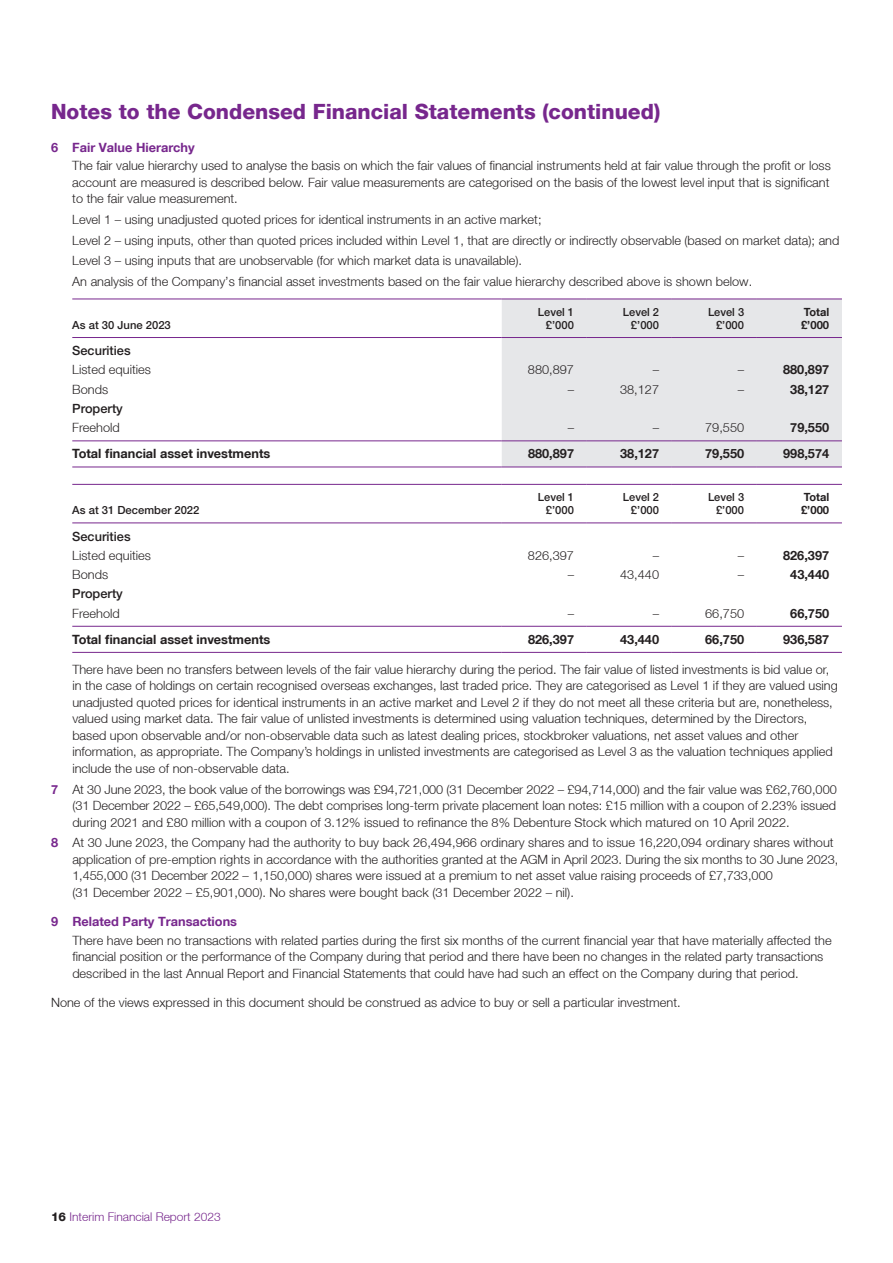
<style>
.page{position:relative;width:893px;height:1263px;background:#fff}
.page>*{position:absolute;margin:0;border:0;box-sizing:border-box;transform-origin:0 0}
.t1{font:800 21px "Helvetica Neue LT";color:#77278d}
.t2{font:300 12.75px/16.5px "Helvetica Neue LT";color:#231f20}
.t3{font:700 12.75px "Helvetica Neue LT";color:#231f20}
.t4{font:700 12.75px "Helvetica Neue LT";color:#77278d}
.t5{font:500 12.75px "Helvetica Neue LT Std";color:#231f20}
.t6{font:300 12px "Helvetica Neue LT";color:#77278d}
.t7{font:500 11.25px/13.5px "Helvetica Neue LT Std";color:#231f20;text-align:right}
.t8{font:700 11.25px/13.5px "Helvetica Neue LT";color:#231f20}
.s1{font-weight:700;color:#77278d}
.s2{font-weight:800;color:#231f20}
</style>
<div class="page">
<div style="left:502px;top:300px;width:340px;height:167px;background:#e6e7e9"></div>
<hr style="left:502px;top:299px;width:85px;height:1px;background:#77278d">
<hr style="left:587px;top:299px;width:85px;height:1px;background:#77278d">
<hr style="left:672px;top:299px;width:85px;height:1px;background:#77278d">
<hr style="left:757px;top:299px;width:85px;height:1px;background:#77278d">
<hr style="left:502px;top:337px;width:85px;height:1px;background:#77278d">
<hr style="left:587px;top:337px;width:85px;height:1px;background:#77278d">
<hr style="left:672px;top:337px;width:85px;height:1px;background:#77278d">
<hr style="left:757px;top:337px;width:85px;height:1px;background:#77278d">
<hr style="left:72px;top:299px;width:430px;height:1px;background:#77278d">
<hr style="left:72px;top:337px;width:430px;height:1px;background:#77278d">
<hr style="left:72px;top:440px;width:430px;height:1px;background:#77278d">
<hr style="left:72px;top:467px;width:430px;height:1px;background:#77278d">
<hr style="left:502px;top:440px;width:85px;height:1px;background:#77278d">
<hr style="left:587px;top:440px;width:85px;height:1px;background:#77278d">
<hr style="left:672px;top:440px;width:85px;height:1px;background:#77278d">
<hr style="left:757px;top:440px;width:85px;height:1px;background:#77278d">
<hr style="left:502px;top:467px;width:85px;height:1px;background:#77278d">
<hr style="left:587px;top:467px;width:85px;height:1px;background:#77278d">
<hr style="left:672px;top:467px;width:85px;height:1px;background:#77278d">
<hr style="left:757px;top:467px;width:85px;height:1px;background:#77278d">
<hr style="left:502px;top:484px;width:85px;height:1px;background:#77278d">
<hr style="left:587px;top:484px;width:85px;height:1px;background:#77278d">
<hr style="left:672px;top:484px;width:85px;height:1px;background:#77278d">
<hr style="left:757px;top:484px;width:85px;height:1px;background:#77278d">
<hr style="left:502px;top:522px;width:85px;height:1px;background:#77278d">
<hr style="left:587px;top:522px;width:85px;height:1px;background:#77278d">
<hr style="left:672px;top:522px;width:85px;height:1px;background:#77278d">
<hr style="left:757px;top:522px;width:85px;height:1px;background:#77278d">
<hr style="left:72px;top:484px;width:430px;height:1px;background:#77278d">
<hr style="left:72px;top:522px;width:430px;height:1px;background:#77278d">
<hr style="left:72px;top:626px;width:430px;height:1px;background:#77278d">
<hr style="left:72px;top:652px;width:430px;height:1px;background:#77278d">
<hr style="left:502px;top:626px;width:85px;height:1px;background:#77278d">
<hr style="left:587px;top:626px;width:85px;height:1px;background:#77278d">
<hr style="left:672px;top:626px;width:85px;height:1px;background:#77278d">
<hr style="left:757px;top:626px;width:85px;height:1px;background:#77278d">
<hr style="left:502px;top:652px;width:85px;height:1px;background:#77278d">
<hr style="left:587px;top:652px;width:85px;height:1px;background:#77278d">
<hr style="left:672px;top:652px;width:85px;height:1px;background:#77278d">
<hr style="left:757px;top:652px;width:85px;height:1px;background:#77278d">
<h1 class="t1" style="left:51px;top:99px;width:611px">Notes to the Condensed Financial Statements (continued)</h1>
<p class="t4" style="left:51px;top:139px;width:145px">6 Fair Value Hierarchy</p>
<p class="t2" style="left:72px;top:157px;width:760px;text-align:justify">The fair value hierarchy used to analyse the basis on which the fair values of financial instruments held at fair value through the profit or loss account are measured is described below. Fair value measurements are categorised on the basis of the lowest level input that is significant to the fair value measurement.</p>
<p class="t2" style="left:72px;top:209px;width:769px;line-height:20.7px">Level 1 – using unadjusted quoted prices for identical instruments in an active market;<br>Level 2 – using inputs, other than quoted prices included within Level 1, that are directly or indirectly observable (based on market data); and Level 3 – using inputs that are unobservable (for which market data is unavailable).<br>An analysis of the Company’s financial asset investments based on the fair value hierarchy described above is shown below.</p>
<p class="t7" style="left:72px;top:318px;width:100px">As at 30 June 2023</p>
<p class="t7" style="left:538px;top:305px;width:38px">Level 1 £’000</p>
<p class="t7" style="left:623px;top:305px;width:38px">Level 2 £’000</p>
<p class="t7" style="left:708px;top:305px;width:38px">Level 3 £’000</p>
<p class="t8" style="left:801px;top:304px;width:30px">Total £’000</p>
<p class="t5" style="left:72px;top:343px;width:60px">Securities</p>
<p class="t2" style="left:72px;top:361px;width:80px">Listed equities</p>
<p class="t2" style="left:528px;top:361px;width:48px">880,897</p>
<p class="t2" style="left:653px;top:361px;width:8px">–</p>
<p class="t2" style="left:738px;top:361px;width:8px">–</p>
<p class="t3" style="left:783px;top:362px;width:48px">880,897</p>
<p class="t2" style="left:72px;top:381px;width:37px">Bonds</p>
<p class="t2" style="left:568px;top:381px;width:8px">–</p>
<p class="t2" style="left:620px;top:381px;width:40px">38,127</p>
<p class="t2" style="left:738px;top:381px;width:8px">–</p>
<p class="t3" style="left:790px;top:381px;width:40px">38,127</p>
<p class="t5" style="left:72px;top:401px;width:52px">Property</p>
<p class="t2" style="left:72px;top:419px;width:49px">Freehold</p>
<p class="t2" style="left:568px;top:419px;width:8px">–</p>
<p class="t2" style="left:653px;top:419px;width:8px">–</p>
<p class="t2" style="left:705px;top:419px;width:40px">79,550</p>
<p class="t3" style="left:790px;top:420px;width:40px">79,550</p>
<p class="t3" style="left:72px;top:446px;width:200px">Total financial asset investments</p>
<p class="t3" style="left:528px;top:446px;width:48px">880,897</p>
<p class="t3" style="left:620px;top:446px;width:40px">38,127</p>
<p class="t3" style="left:705px;top:446px;width:40px">79,550</p>
<p class="t3" style="left:783px;top:446px;width:48px">998,574</p>
<p class="t7" style="left:72px;top:503px;width:129px">As at 31 December 2022</p>
<p class="t7" style="left:538px;top:490px;width:38px">Level 1 £’000</p>
<p class="t7" style="left:623px;top:490px;width:38px">Level 2 £’000</p>
<p class="t7" style="left:708px;top:490px;width:38px">Level 3 £’000</p>
<p class="t8" style="left:801px;top:490px;width:30px">Total £’000</p>
<p class="t5" style="left:72px;top:528px;width:60px">Securities</p>
<p class="t2" style="left:72px;top:547px;width:80px">Listed equities</p>
<p class="t2" style="left:528px;top:547px;width:48px">826,397</p>
<p class="t2" style="left:653px;top:547px;width:8px">–</p>
<p class="t2" style="left:738px;top:547px;width:8px">–</p>
<p class="t3" style="left:783px;top:547px;width:48px">826,397</p>
<p class="t2" style="left:72px;top:566px;width:37px">Bonds</p>
<p class="t2" style="left:568px;top:566px;width:8px">–</p>
<p class="t2" style="left:620px;top:566px;width:40px">43,440</p>
<p class="t2" style="left:738px;top:566px;width:8px">–</p>
<p class="t3" style="left:790px;top:567px;width:40px">43,440</p>
<p class="t5" style="left:72px;top:586px;width:52px">Property</p>
<p class="t2" style="left:72px;top:605px;width:49px">Freehold</p>
<p class="t2" style="left:568px;top:605px;width:8px">–</p>
<p class="t2" style="left:653px;top:605px;width:8px">–</p>
<p class="t2" style="left:705px;top:605px;width:40px">66,750</p>
<p class="t3" style="left:790px;top:605px;width:40px">66,750</p>
<p class="t3" style="left:72px;top:631px;width:200px">Total financial asset investments</p>
<p class="t3" style="left:528px;top:631px;width:48px">826,397</p>
<p class="t3" style="left:620px;top:631px;width:40px">43,440</p>
<p class="t3" style="left:705px;top:631px;width:40px">66,750</p>
<p class="t3" style="left:783px;top:631px;width:48px">936,587</p>
<p class="t2" style="left:72px;top:661px;width:767px">There have been no transfers between levels of the fair value hierarchy during the period. The fair value of listed investments is bid value or, in the case of holdings on certain recognised overseas exchanges, last traded price. They are categorised as Level 1 if they are valued using unadjusted quoted prices for identical instruments in an active market and Level 2 if they do not meet all these criteria but are, nonetheless, valued using market data. The fair value of unlisted investments is determined using valuation techniques, determined by the Directors, based upon observable and/or non-observable data such as latest dealing prices, stockbroker valuations, net asset values and other information, as appropriate. The Company’s holdings in unlisted investments are categorised as Level 3 as the valuation techniques applied include the use of non-observable data.</p>
<p class="t2" style="left:72px;top:780px;width:766px;text-align:justify;text-indent:-21px"><span class="s1">7</span> At 30 June 2023, the book value of the borrowings was £94,721,000 (31 December 2022 – £94,714,000) and the fair value was £62,760,000 (31 December 2022 – £65,549,000). The debt comprises long-term private placement loan notes: £15 million with a coupon of 2.23% issued during 2021 and £80 million with a coupon of 3.12% issued to refinance the 8% Debenture Stock which matured on 10 April 2022.</p>
<p class="t2" style="left:72px;top:834px;width:767px;text-indent:-21px"><span class="s1">8</span> At 30 June 2023, the Company had the authority to buy back 26,494,966 ordinary shares and to issue 16,220,094 ordinary shares without application of pre-emption rights in accordance with the authorities granted at the AGM in April 2023. During the six months to 30 June 2023, 1,455,000 (31 December 2022 – 1,150,000) shares were issued at a premium to net asset value raising proceeds of £7,733,000<br>(31 December 2022 – £5,901,000). No shares were bought back (31 December 2022 – nil).</p>
<p class="t4" style="left:51px;top:914px;width:188px">9 Related Party Transactions</p>
<p class="t2" style="left:72px;top:932px;width:761px">There have been no transactions with related parties during the first six months of the current financial year that have materially affected the financial position or the performance of the Company during that period and there have been no changes in the related party transactions described in the last Annual Report and Financial Statements that could have had such an effect on the Company during that period.</p>
<p class="t2" style="left:51px;top:994px;width:631px">None of the views expressed in this document should be construed as advice to buy or sell a particular investment.</p>
<p class="t6" style="left:51px;top:1209px;width:171px"><span class="s2">16</span> Interim Financial Report 2023</p>
</div>
